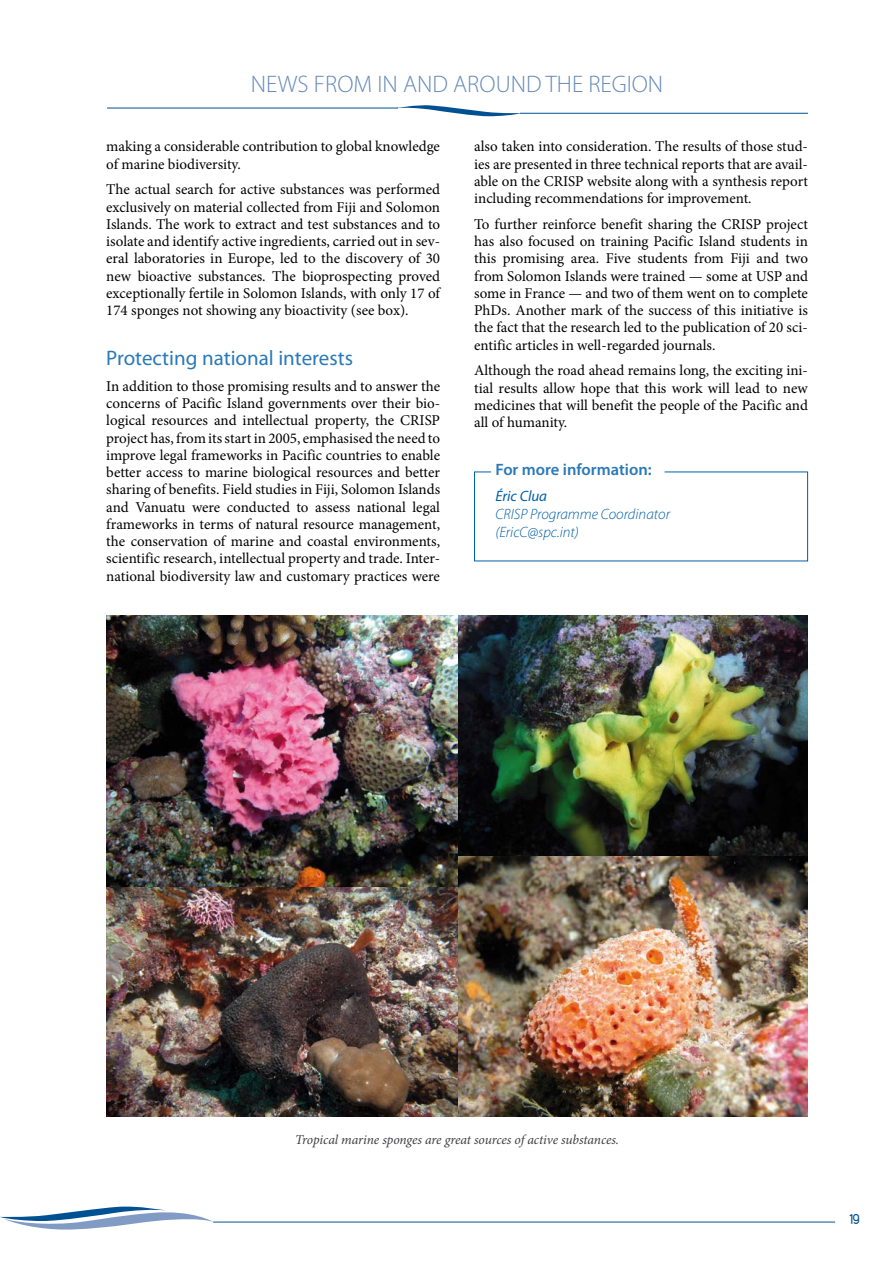
<style>
.page{position:relative;width:893px;height:1263px;background:#fff}
.page>*{position:absolute;margin:0;border:0;box-sizing:border-box;transform-origin:0 0}
.t1{font:300 24px "Myriad Pro";color:#6689b8}
.t2{font:21px "Myriad Pro";color:#2b79b8}
.t3{font:600 16.5px "Myriad Pro";color:#2b79b8}
.t4{font:15px/17.2px "Minion Pro";color:#000;text-align:justify}
.t5{font:italic 300 15px/18px "Myriad Pro";color:#0060a9}
.t6{font:italic 15px "Myriad Pro";color:#0060a9}
.t7{font:15px "Duepuntozero";color:#005192}
.t8{font:italic 13.5px "Minion Pro";letter-spacing:-.01em;color:#3e3d40}
</style>
<div class="page">
<svg style="left:0;top:1206px;width:214px;height:24px"></svg>
<hr style="left:213px;top:1222px;width:622px;height:1px;background:#005192">
<hr style="left:520px;top:113px;width:288px;height:1px;background:#005192">
<hr style="left:107px;top:108px;width:291px;height:1px;background:#005192">
<svg style="left:395px;top:105px;width:126px;height:11px"></svg>
<img style="left:458px;top:616px;width:349px;height:500px">
<img style="left:107px;top:616px;width:351px;height:500px">
<svg style="left:474px;top:471px;width:334px;height:91px"></svg>
<h1 class="t1" style="left:251px;top:75px;width:414px">NEWS FROM IN AND AROUND THE REGION</h1>
<p class="t4" style="left:106px;top:139px;width:335px">making a considerable contribution to global knowledge of marine biodiversity.</p>
<p class="t4" style="left:106px;top:182px;width:335px">The actual search for active substances was performed exclusively on material collected from Fiji and Solomon Islands. The work to extract and test substances and to isolate and identify active ingredients, carried out in sev&shy;eral laboratories in Europe, led to the discovery of 30 new bioactive substances. The bioprospecting proved exceptionally fertile in Solomon Islands, with only 17 of 174 sponges not showing any bioactivity (see box).</p>
<h2 class="t2" style="left:106px;top:350px;width:248px">Protecting national interests</h2>
<p class="t4" style="left:106px;top:379px;width:335px">In addition to those promising results and to answer the concerns of Pacific Island governments over their bio&shy;logical resources and intellectual property, the CRISP project has, from its start in 2005, emphasised the need to improve legal frameworks in Pacific countries to enable better access to marine biological resources and better sharing of benefits. Field studies in Fiji, Solomon Islands and Vanuatu were conducted to assess national legal frameworks in terms of natural resource management, the conservation of marine and coastal environments, scientific research, intellectual property and trade. Inter&shy;national biodiversity law and customary practices were</p>
<p class="t4" style="left:474px;top:139px;width:335px">also taken into consideration. The results of those stud&shy;ies are presented in three technical reports that are avail&shy;able on the CRISP website along with a synthesis report including recommendations for improvement.</p>
<p class="t4" style="left:474px;top:217px;width:335px">To further reinforce benefit sharing the CRISP project has also focused on training Pacific Island students in this promising area. Five students from Fiji and two from Solomon Islands were trained — some at USP and some in France — and two of them went on to complete PhDs. Another mark of the success of this initiative is the fact that the research led to the publication of 20 sci&shy;entific articles in well-regarded journals.</p>
<p class="t4" style="left:474px;top:363px;width:335px">Although the road ahead remains long, the exciting ini&shy;tial results allow hope that this work will lead to new medicines that will benefit the people of the Pacific and all of humanity.</p>
<p class="t3" style="left:495px;top:463px;width:158px">For more information:</p>
<p class="t6" style="left:495px;top:491px;width:53px">Éric Clua</p>
<p class="t5" style="left:495px;top:507px;width:176px">CRISP Programme Coordinator (EricC@spc.int)</p>
<p class="t8" style="left:295px;top:1134px;width:325px">Tropical marine sponges are great sources of active substances.</p>
<p class="t7" style="left:850px;top:1211px;width:12px">19</p>
</div>
